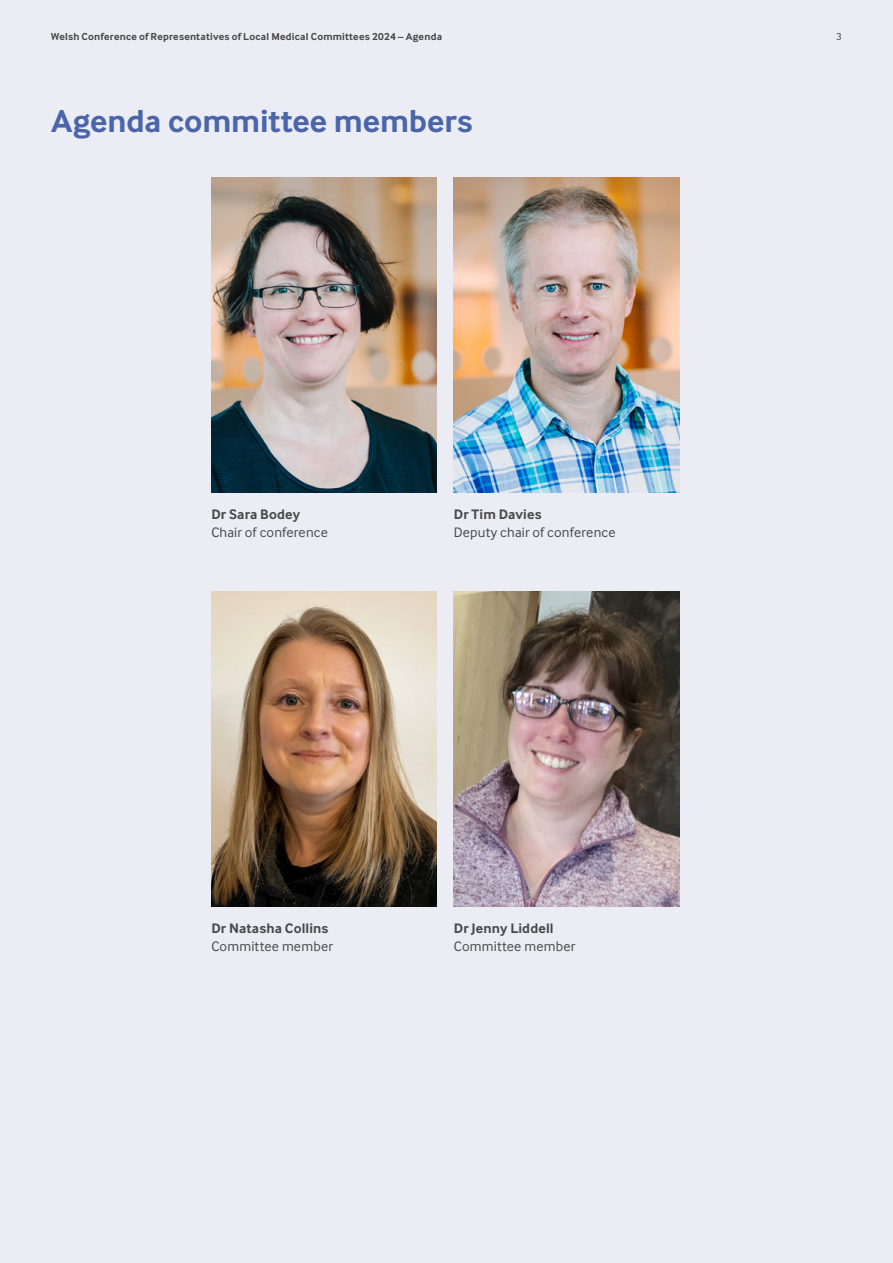
<style>
.page{position:relative;width:893px;height:1263px;background:#ececf4}
.page>*{position:absolute;margin:0;border:0;box-sizing:border-box;transform-origin:0 0}
.t1{font:700 33px "Inter Face";letter-spacing:-.005em;color:#4a65aa}
.t2{font:14.25px "Inter Face";letter-spacing:.01em;color:#484848}
.t3{font:700 14.25px "Inter Face";letter-spacing:.01em;color:#484848}
.t4{font:700 10.5px "Inter Face";letter-spacing:.02em;color:#484848}
.t5{font:10.5px "Inter Face";color:#484848}
</style>
<div class="page">
<img style="left:211px;top:177px;width:226px;height:315px">
<img style="left:454px;top:177px;width:225px;height:315px">
<img style="left:211px;top:591px;width:226px;height:315px">
<img style="left:454px;top:591px;width:225px;height:315px">
<p class="t4" style="left:51px;top:30px;width:393px">Welsh Conference of Representatives of Local Medical Committees 2024 – Agenda</p>
<p class="t5" style="left:836px;top:31px;width:7px">3</p>
<h1 class="t1" style="left:51px;top:102px;width:423px">Agenda committee members</h1>
<p class="t3" style="left:211px;top:506px;width:90px">Dr Sara Bodey</p>
<p class="t2" style="left:211px;top:524px;width:118px">Chair of conference</p>
<p class="t3" style="left:454px;top:506px;width:89px">Dr Tim Davies</p>
<p class="t2" style="left:454px;top:524px;width:163px">Deputy chair of conference</p>
<p class="t3" style="left:211px;top:920px;width:119px">Dr Natasha Collins</p>
<p class="t2" style="left:211px;top:938px;width:123px">Committee member</p>
<p class="t3" style="left:454px;top:920px;width:101px">Dr Jenny Liddell</p>
<p class="t2" style="left:454px;top:938px;width:123px">Committee member</p>
</div>
